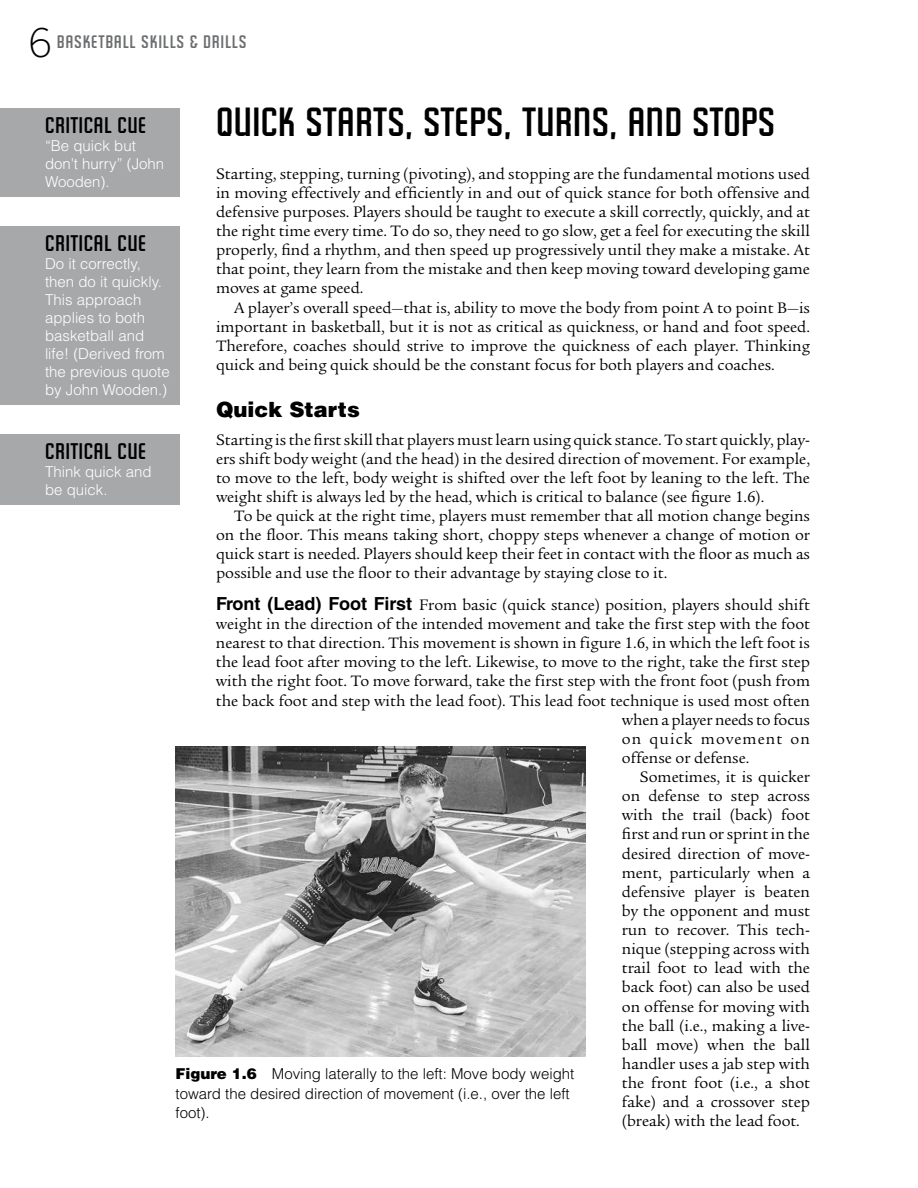
<style>
.page{position:relative;width:918px;height:1188px;background:#fff}
.page>*{position:absolute;margin:0;border:0;box-sizing:border-box;transform-origin:0 0}
.t1{font:40.5px "Featured Item";color:#000}
.t2{font:22.5px "Featured Item";letter-spacing:.015em;color:#000}
.t3{font:900 21px "Helvetica LT Std";color:#000}
.t4{font:18px "Featured Item";letter-spacing:.04em;color:#6d6e70}
.t5{font:16.5px/19px "Legacy Serif Std";color:#000;text-align:justify}
.t6{font:16.5px "Legacy Serif Std";letter-spacing:.07em;color:#000}
.t7{font:300 15px/18px "Helvetica LT Std";color:#fff}
.t8{font:300 15px/19.5px "Helvetica LT Std";color:#000}
.s1{font-family:"Benton Sans";font-weight:300;font-size:39px;color:#000}
.s2{font-family:"Helvetica LT Std";font-weight:700;font-size:18px}
.s3{font-weight:900}
</style>
<div class="page">
<div style="left:0;top:108px;width:180px;height:88px;background:#a6a8aa"></div>
<div style="left:0;top:434px;width:180px;height:71px;background:#a6a8aa"></div>
<div style="left:0;top:226px;width:180px;height:179px;background:#a6a8aa"></div>
<img style="left:176px;top:747px;width:410px;height:310px">
<p class="t4" style="left:28px;top:32px;width:220px"><span class="s1">6</span> BASKETBALL SKILLS &amp; DRILLS</p>
<h1 class="t1" style="left:216px;top:100px;width:561px">QUICK STARTS, STEPS, TURNS, AND STOPS</h1>
<p class="t5" style="left:216px;top:164px;width:596px">Starting, stepping, turning (pivoting), and stopping are the fundamental motions used in moving effectively and efficiently in and out of quick stance for both offensive and defensive purposes. Players should be taught to execute a skill correctly, quickly, and at the right time every time. To do so, they need to go slow, get a feel for executing the skill properly, find a rhythm, and then speed up progressively until they make a mistake. At that point, they learn from the mistake and then keep moving toward developing game moves at game speed.</p>
<p class="t5" style="left:216px;top:298px;width:596px;text-indent:18px">A player’s overall speed—that is, ability to move the body from point A to point B—is important in basketball, but it is not as critical as quickness, or hand and foot speed.<br>Therefore, coaches should strive to improve the quickness of each player. Thinking quick and being quick should be the constant focus for both players and coaches.</p>
<p class="t3" style="left:216px;top:396px;width:145px">Quick Starts</p>
<p class="t5" style="left:216px;top:430px;width:596px">Starting is the first skill that players must learn using quick stance. To start quickly, play&shy;ers shift body weight (and the head) in the desired direction of movement. For example, to move to the left, body weight is shifted over the left foot by leaning to the left. The weight shift is always led by the head, which is critical to balance (see figure 1.6).</p>
<p class="t5" style="left:216px;top:507px;width:596px;text-indent:18px">To be quick at the right time, players must remember that all motion change begins on the floor. This means taking short, choppy steps whenever a change of motion or quick start is needed. Players should keep their feet in contact with the floor as much as possible and use the floor to their advantage by staying close to it.</p>
<p class="t5" style="left:216px;top:595px;width:595px"><span class="s2">Front (Lead) Foot First</span> From basic (quick stance) position, players should shift</p>
<p class="t5" style="left:216px;top:615px;width:596px">weight in the direction of the intended movement and take the first step with the foot</p>
<p class="t5" style="left:216px;top:634px;width:595px">nearest to that direction. This movement is shown in figure 1.6, in which the left foot is</p>
<p class="t5" style="left:216px;top:653px;width:596px">the lead foot after moving to the left. Likewise, to move to the right, take the first step</p>
<p class="t5" style="left:216px;top:672px;width:596px">with the right foot. To move forward, take the first step with the front foot (push from</p>
<p class="t5" style="left:216px;top:691px;width:595px">the back foot and step with the lead foot). This lead foot technique is used most often</p>
<p class="t5" style="left:622px;top:710px;width:190px">when a player needs to focus</p>
<p class="t6" style="left:622px;top:729px;width:190px">on quick movement on</p>
<p class="t5" style="left:622px;top:748px;width:129px">offense or defense.</p>
<p class="t5" style="left:640px;top:768px;width:172px">Sometimes, it is quicker</p>
<p class="t5" style="left:622px;top:787px;width:190px">on defense to step across</p>
<p class="t5" style="left:622px;top:806px;width:190px">with the trail (back) foot</p>
<p class="t5" style="left:622px;top:825px;width:190px">first and run or sprint in the</p>
<p class="t5" style="left:622px;top:844px;width:190px">desired direction of move-</p>
<p class="t5" style="left:622px;top:863px;width:190px">ment, particularly when a</p>
<p class="t5" style="left:622px;top:882px;width:190px">defensive player is beaten</p>
<p class="t5" style="left:622px;top:901px;width:190px">by the opponent and must</p>
<p class="t5" style="left:622px;top:921px;width:190px">run to recover. This tech-</p>
<p class="t5" style="left:622px;top:940px;width:190px">nique (stepping across with</p>
<p class="t5" style="left:622px;top:959px;width:190px">trail foot to lead with the</p>
<p class="t5" style="left:622px;top:978px;width:190px">back foot) can also be used</p>
<p class="t5" style="left:622px;top:997px;width:190px">on offense for moving with</p>
<p class="t5" style="left:622px;top:1016px;width:190px">the ball (i.e., making a live-</p>
<p class="t5" style="left:622px;top:1035px;width:190px">ball move) when the ball</p>
<p class="t5" style="left:622px;top:1054px;width:190px">handler uses a jab step with</p>
<p class="t5" style="left:622px;top:1074px;width:190px">the front foot (i.e., a shot</p>
<p class="t5" style="left:622px;top:1093px;width:190px">fake) and a crossover step</p>
<p class="t5" style="left:622px;top:1112px;width:180px">(break) with the lead foot.</p>
<h2 class="t2" style="left:45px;top:112px;width:102px">CRITICAL CUE</h2>
<p class="t7" style="left:45px;top:136px;width:121px">“Be quick but don’t hurry” (John<br>Wooden).</p>
<h2 class="t2" style="left:45px;top:231px;width:102px">CRITICAL CUE</h2>
<p class="t7" style="left:45px;top:254px;width:126px">Do it correctly, then do it quickly.<br>This approach applies to both basketball and life! (Derived from the previous quote by John Wooden.)</p>
<h2 class="t2" style="left:45px;top:439px;width:102px">CRITICAL CUE</h2>
<p class="t7" style="left:45px;top:463px;width:108px">Think quick and be quick.</p>
<p class="t8" style="left:176px;top:1064px;width:400px"><span class="s3">Figure 1.6</span> Moving laterally to the left: Move body weight toward the desired direction of movement (i.e., over the left foot).</p>
</div>
